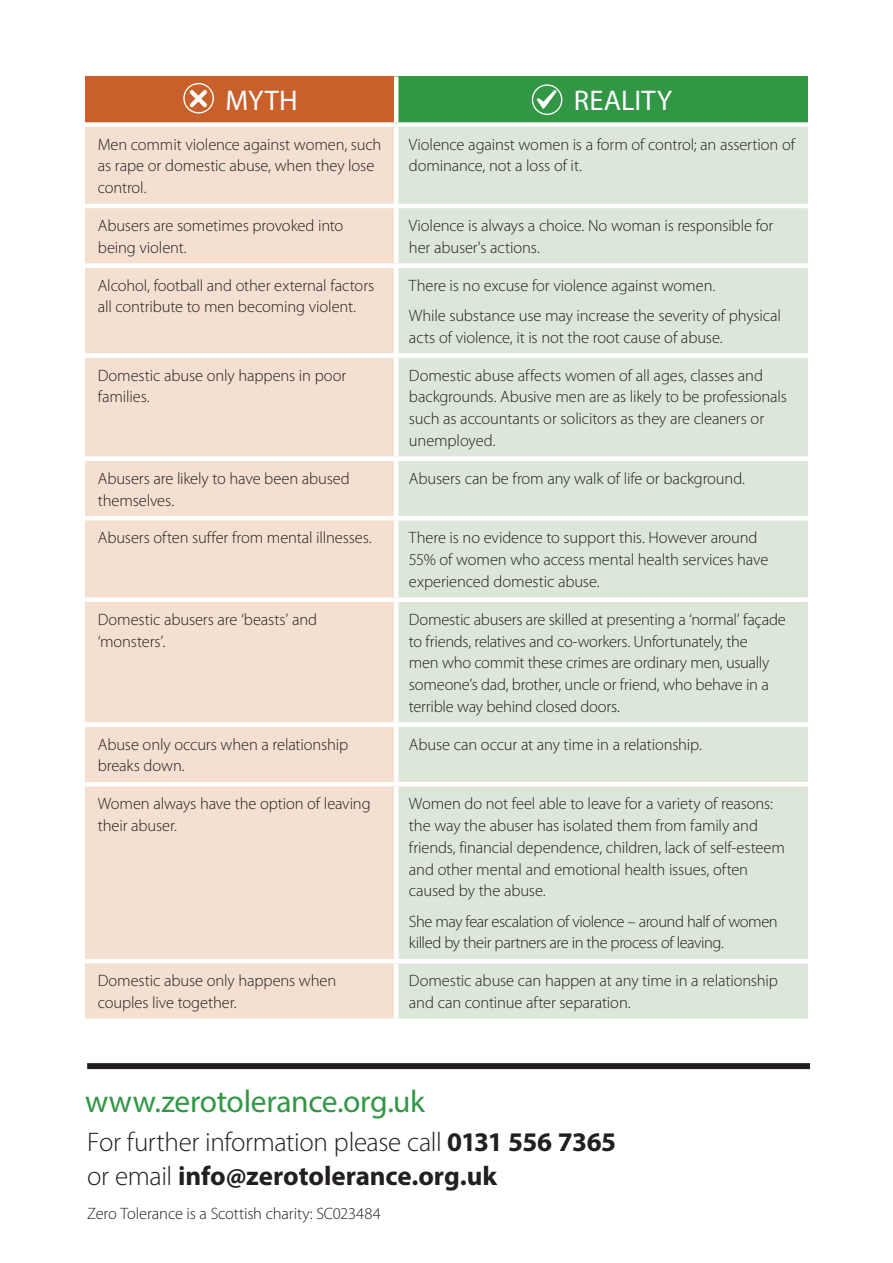
<style>
.page{position:relative;width:893px;height:1263px;background:#fff}
.page>*{position:absolute;margin:0;border:0;box-sizing:border-box;transform-origin:0 0}
.t1{font:31.5px "Myriad Pro";letter-spacing:-.01em;color:#319745}
.t2{font:28.5px "Myriad Pro";letter-spacing:.005em;color:#fff}
.t3{font:300 27px/33.9px "Myriad Pro";letter-spacing:-.015em;color:#231f20}
.t4{font:300 16.5px/21.8px "Myriad Pro";letter-spacing:-.01em;color:#231f20}
.t5{font:300 16.5px/21.8px "Myriad Pro";letter-spacing:-.03em;color:#231f20}
.s1{font-weight:700}
</style>
<div class="page">
<div style="left:85px;top:77px;width:311px;height:48px;background:#c9602c"></div>
<div style="left:396px;top:77px;width:412px;height:48px;background:#319745"></div>
<div style="left:85px;top:127px;width:309px;height:891px;background:#f4dfd1"></div>
<div style="left:398px;top:127px;width:410px;height:891px;background:#dde7d9"></div>
<hr style="left:394px;top:77px;width:4px;height:45px;background:#fff">
<div style="left:85px;top:122px;width:311px;height:5px;background:#fff"></div>
<div style="left:396px;top:122px;width:412px;height:5px;background:#fff"></div>
<hr style="left:85px;top:204px;width:311px;height:4px;background:#fff">
<hr style="left:396px;top:204px;width:412px;height:4px;background:#fff">
<div style="left:85px;top:263px;width:311px;height:5px;background:#fff"></div>
<div style="left:396px;top:263px;width:412px;height:5px;background:#fff"></div>
<div style="left:85px;top:353px;width:311px;height:5px;background:#fff"></div>
<div style="left:396px;top:353px;width:412px;height:5px;background:#fff"></div>
<div style="left:85px;top:456px;width:311px;height:5px;background:#fff"></div>
<div style="left:396px;top:456px;width:412px;height:5px;background:#fff"></div>
<hr style="left:85px;top:516px;width:311px;height:4px;background:#fff">
<hr style="left:396px;top:516px;width:412px;height:4px;background:#fff">
<div style="left:85px;top:597px;width:311px;height:5px;background:#fff"></div>
<div style="left:396px;top:597px;width:412px;height:5px;background:#fff"></div>
<div style="left:85px;top:722px;width:311px;height:5px;background:#fff"></div>
<div style="left:396px;top:722px;width:412px;height:5px;background:#fff"></div>
<hr style="left:85px;top:782px;width:311px;height:4px;background:#fff">
<hr style="left:396px;top:782px;width:412px;height:4px;background:#fff">
<hr style="left:85px;top:959px;width:311px;height:4px;background:#fff">
<hr style="left:396px;top:959px;width:412px;height:4px;background:#fff">
<svg style="left:184px;top:84px;width:29px;height:29px"></svg>
<div style="left:183px;top:83px;width:31px;height:31px;border:1px solid #fff;border-radius:50%"></div>
<svg style="left:190px;top:90px;width:17px;height:18px"></svg>
<svg style="left:532px;top:85px;width:30px;height:29px"></svg>
<div style="left:532px;top:84px;width:30px;height:31px;border:1px solid #fff;border-radius:50%"></div>
<svg style="left:537px;top:90px;width:20px;height:19px"></svg>
<div style="left:87px;top:1063px;width:723px;height:6px;background:#231f20"></div>
<h2 class="t2" style="left:225px;top:82px;width:74px">MYTH</h2>
<h2 class="t2" style="left:574px;top:83px;width:100px">REALITY</h2>
<p class="t4" style="left:98px;top:134px;width:285px">Men commit violence against women, such as rape or domestic abuse, when they lose control.</p>
<p class="t4" style="left:409px;top:134px;width:388px">Violence against women is a form of control; an assertion of dominance, not a loss of it.</p>
<p class="t4" style="left:98px;top:215px;width:247px">Abusers are sometimes provoked into being violent.</p>
<p class="t4" style="left:409px;top:215px;width:366px">Violence is always a choice. No woman is responsible for her abuser's actions.</p>
<p class="t4" style="left:98px;top:275px;width:278px">Alcohol, football and other external factors all contribute to men becoming violent.</p>
<p class="t4" style="left:409px;top:270px;width:374px;line-height:30.3px">There is no excuse for violence against women.<br>While substance use may increase the severity of physical</p>
<p class="t4" style="left:409px;top:327px;width:315px">acts of violence, it is not the root cause of abuse.</p>
<p class="t4" style="left:98px;top:364px;width:250px">Domestic abuse only happens in poor families.</p>
<p class="t4" style="left:409px;top:364px;width:379px">Domestic abuse affects women of all ages, classes and backgrounds. Abusive men are as likely to be professionals such as accountants or solicitors as they are cleaners or unemployed.</p>
<p class="t4" style="left:98px;top:468px;width:254px">Abusers are likely to have been abused themselves.</p>
<p class="t4" style="left:409px;top:468px;width:338px">Abusers can be from any walk of life or background.</p>
<p class="t4" style="left:98px;top:527px;width:275px">Abusers often suffer from mental illnesses.</p>
<p class="t4" style="left:409px;top:527px;width:361px">There is no evidence to support this. However around<br>55% of women who access mental health services have experienced domestic abuse.</p>
<p class="t4" style="left:98px;top:609px;width:221px">Domestic abusers are ‘beasts’ and ‘monsters’.</p>
<p class="t4" style="left:409px;top:609px;width:378px">Domestic abusers are skilled at presenting a ‘normal’ façade to friends, relatives and co-workers. Unfortunately, the<br>men who commit these crimes are ordinary men, usually someone’s dad, brother, uncle or friend, who behave in a terrible way behind closed doors.</p>
<p class="t4" style="left:98px;top:733px;width:252px">Abuse only occurs when a relationship breaks down.</p>
<p class="t4" style="left:409px;top:733px;width:295px">Abuse can occur at any time in a relationship.</p>
<p class="t4" style="left:98px;top:793px;width:274px">Women always have the option of leaving their abuser.</p>
<p class="t4" style="left:409px;top:793px;width:377px">Women do not feel able to leave for a variety of reasons: the way the abuser has isolated them from family and friends, financial dependence, children, lack of self-esteem and other mental and emotional health issues, often caused by the abuse.</p>
<p class="t5" style="left:409px;top:910px;width:370px">She may fear escalation of violence – around half of women killed by their partners are in the process of leaving.</p>
<p class="t4" style="left:98px;top:970px;width:240px">Domestic abuse only happens when couples live together.</p>
<p class="t4" style="left:409px;top:970px;width:370px">Domestic abuse can happen at any time in a relationship and can continue after separation.</p>
<h1 class="t1" style="left:85px;top:1082px;width:341px">www.zerotolerance.org.uk</h1>
<h3 class="t3" style="left:87px;top:1126px;width:531px">For further information please call <span class="s1">0131 556 7365 </span>or email <span class="s1">info@zerotolerance.org.uk</span></h3>
<p class="t4" style="left:87px;top:1203px;width:295px">Zero Tolerance is a Scottish charity: SC023484</p>
</div>
